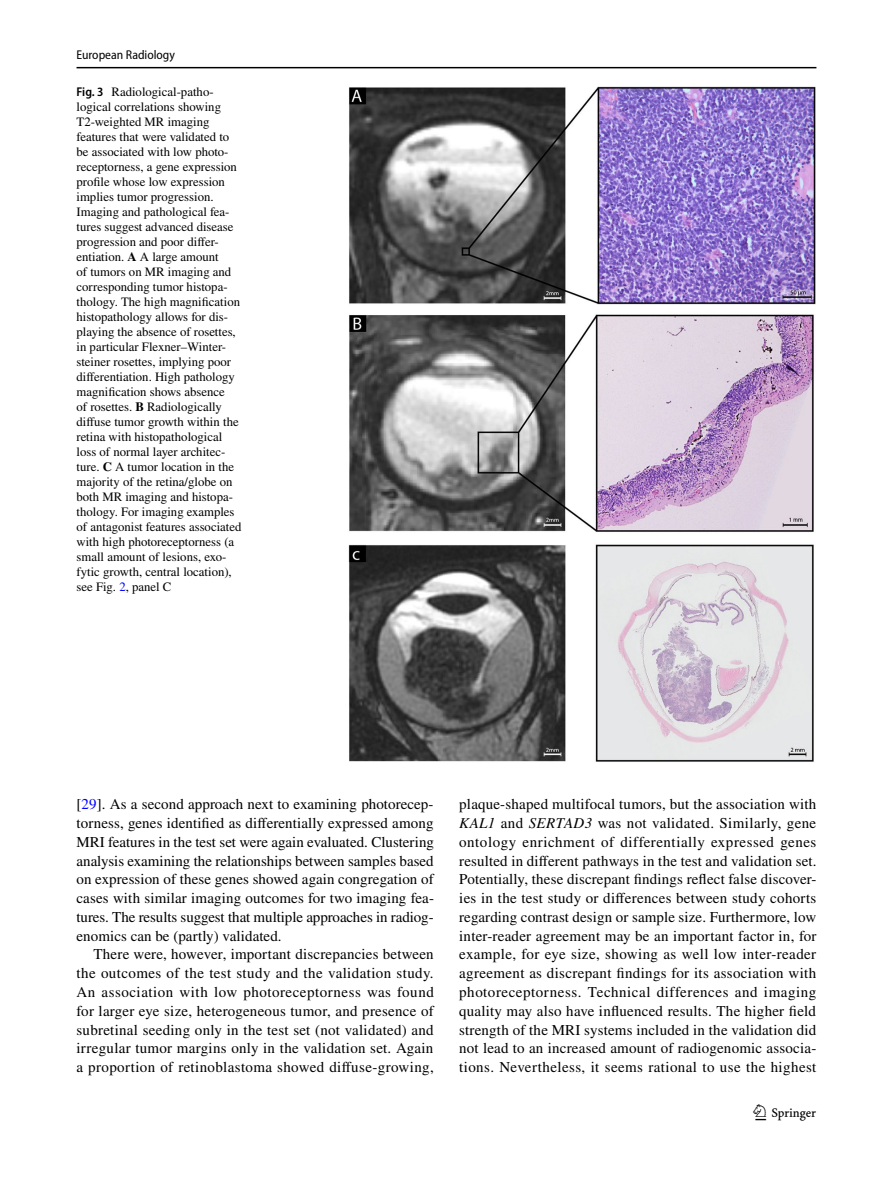
<style>
.page{position:relative;width:893px;height:1187px;background:#fff}
.page>*{position:absolute;margin:0;border:0;box-sizing:border-box;transform-origin:0 0}
.t1{font:22.5px "Springnew Regular 3";color:#000}
.t2{font:15px/18.8px "STIX";letter-spacing:.025em;color:#000;text-align:justify}
.t3{font:12.75px/15px "STIX";color:#000}
.t4{font:semi-condensed 12.75px "Myriad Pro";color:#000}
.s1{font-family:"Myriad Pro";font-weight:600;font-stretch:semi-condensed}
.s2{font-weight:700}
.s3{color:#00f}
.s4{font-style:italic}
</style>
<div class="page">
<hr style="left:77px;top:67px;width:739px;height:1px;background:#000">
<img style="left:349px;top:87px;width:467px;height:675px">
<p class="t4" style="left:77px;top:48px;width:100px">European Radiology</p>
<p class="t3" style="left:77px;top:85px;width:166px"><span class="s1">Fig. 3</span> Radiological-patho&shy;logical correlations showing<br>T2-weighted MR imaging features that were validated to be associated with low photo&shy;receptorness, a gene expression profile whose low expression implies tumor progression.<br>Imaging and pathological fea&shy;tures suggest advanced disease progression and poor differ&shy;entiation. <span class="s2">A</span> A large amount<br>of tumors on MR imaging and corresponding tumor histopa&shy;thology. The high magnification histopathology allows for dis&shy;playing the absence of rosettes, in particular Flexner–Winter&shy;steiner rosettes, implying poor differentiation. High pathology magnification shows absence<br>of rosettes. <span class="s2">B</span> Radiologically diffuse tumor growth within the retina with histopathological loss of normal layer architec&shy;ture. <span class="s2">C</span> A tumor location in the majority of the retina/globe on both MR imaging and histopa&shy;thology. For imaging examples of antagonist features associated with high photoreceptorness (a small amount of lesions, exo&shy;fytic growth, central location), see Fig. <span class="s3">2</span>, panel C</p>
<p class="t2" style="left:77px;top:796px;width:359px">[<span class="s3">29</span>]. As a second approach next to examining photorecep&shy;torness, genes identified as differentially expressed among MRI features in the test set were again evaluated. Clustering analysis examining the relationships between samples based on expression of these genes showed again congregation of cases with similar imaging outcomes for two imaging fea&shy;tures. The results suggest that multiple approaches in radiog&shy;enomics can be (partly) validated.</p>
<p class="t2" style="left:77px;top:946px;width:359px;text-indent:17px">There were, however, important discrepancies between the outcomes of the test study and the validation study.<br>An association with low photoreceptorness was found for larger eye size, heterogeneous tumor, and presence of subretinal seeding only in the test set (not validated) and irregular tumor margins only in the validation set. Again a proportion of retinoblastoma showed diffuse-growing,</p>
<p class="t2" style="left:459px;top:796px;width:359px">plaque-shaped multifocal tumors, but the association with <span class="s4">KAL1</span> and <span class="s4">SERTAD3</span> was not validated. Similarly, gene ontology enrichment of differentially expressed genes resulted in different pathways in the test and validation set.<br>Potentially, these discrepant findings reflect false discover&shy;ies in the test study or differences between study cohorts regarding contrast design or sample size. Furthermore, low inter-reader agreement may be an important factor in, for example, for eye size, showing as well low inter-reader agreement as discrepant findings for its association with photoreceptorness. Technical differences and imaging quality may also have influenced results. The higher field strength of the MRI systems included in the validation did not lead to an increased amount of radiogenomic associa&shy;tions. Nevertheless, it seems rational to use the highest</p>
<h1 class="t1" style="left:755px;top:1104px;width:62px">1 3</h1>
</div>
